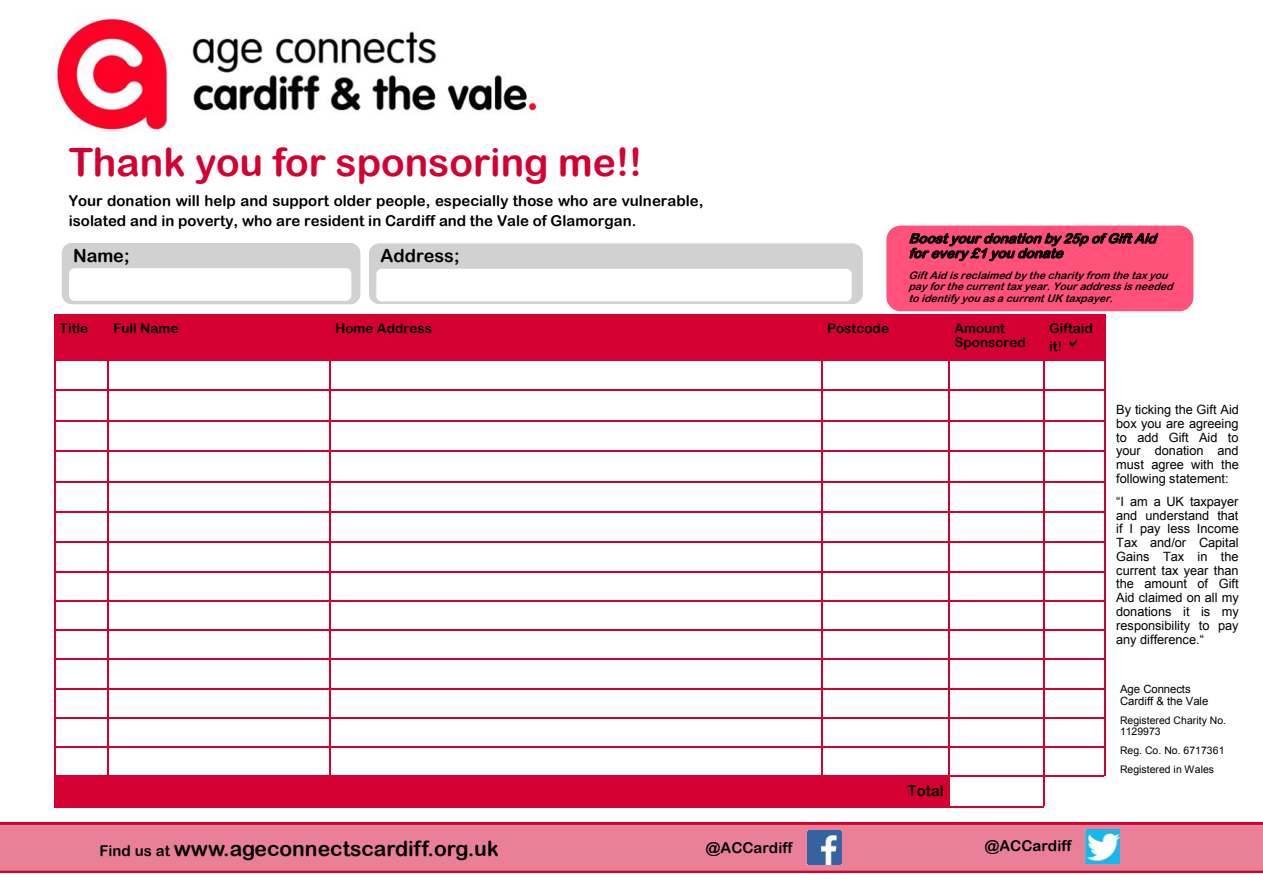
<style>
.page{position:relative;width:1263px;height:893px;background:#fff}
.page>*{position:absolute;margin:0;border:0;box-sizing:border-box;transform-origin:0 0}
.t1{font:39px "Arial Rounded MT Bold";color:#d50032}
.t2{font:21px "Arial Rounded MT Bold";color:#000}
.t3{font:18px "Arial Rounded MT Bold";color:#000}
.t4{font:15px/20.7px "Arial Rounded MT Bold";color:#000}
.t5{font:13.5px/14.5px "Arial Rounded MT Bold";color:#000}
.t6{font:italic 13.5px/14.7px "Arial Rounded MT Bold";color:#000}
.t7{font:12.75px/13.8px "Arial";letter-spacing:-.005em;color:#000;text-align:justify}
.t8{font:11.4px/12.5px "Arial";color:#000}
.t9{font:italic 10.5px/11.4px "Arial Rounded MT Bold";color:#000}
.t10{font:10.5px/11.6px "Arial";color:#000}
.s1{font-size:15px}
</style>
<div class="page">
<img style="left:56px;top:15px;width:482px;height:117px">
<div style="left:62px;top:243px;width:298px;height:61px;background:#d1d1d1"></div>
<div style="left:69px;top:268px;width:282px;height:33px;background:#fff;border-radius:5px"></div>
<svg style="left:369px;top:244px;width:494px;height:60px;background:#d2d2d2"></svg>
<div style="left:376px;top:269px;width:476px;height:32px;background:#fff;border-radius:5px"></div>
<div style="left:54px;top:315px;width:54px;height:45px;background:#d50032"></div>
<div style="left:108px;top:315px;width:222px;height:45px;background:#d50032"></div>
<div style="left:330px;top:315px;width:492px;height:45px;background:#d50032"></div>
<div style="left:822px;top:315px;width:127px;height:45px;background:#d50032"></div>
<div style="left:949px;top:315px;width:95px;height:45px;background:#d50032"></div>
<div style="left:1044px;top:315px;width:61px;height:45px;background:#d50032"></div>
<div style="left:54px;top:776px;width:54px;height:32px;background:#d50032"></div>
<div style="left:108px;top:776px;width:222px;height:32px;background:#d50032"></div>
<div style="left:330px;top:776px;width:492px;height:32px;background:#d50032"></div>
<div style="left:822px;top:776px;width:127px;height:32px;background:#d50032"></div>
<hr style="left:54px;top:360px;width:2px;height:416px;background:#d50032">
<hr style="left:108px;top:361px;width:1px;height:414px;background:#d50032">
<hr style="left:329px;top:361px;width:2px;height:414px;background:#d50032">
<hr style="left:821px;top:361px;width:2px;height:414px;background:#d50032">
<hr style="left:948px;top:361px;width:2px;height:414px;background:#d50032">
<hr style="left:1043px;top:361px;width:2px;height:268px;background:#d50032">
<hr style="left:1104px;top:360px;width:1px;height:270px;background:#d50032">
<hr style="left:1043px;top:631px;width:2px;height:144px;background:#d50032">
<hr style="left:1104px;top:630px;width:1px;height:146px;background:#d50032">
<hr style="left:948px;top:777px;width:2px;height:29px;background:#d50032">
<hr style="left:1043px;top:777px;width:2px;height:29px;background:#d50032">
<hr style="left:55px;top:359px;width:1049px;height:2px;background:#d50032">
<hr style="left:55px;top:390px;width:1049px;height:1px;background:#d50032">
<hr style="left:55px;top:420px;width:1049px;height:2px;background:#d50032">
<hr style="left:55px;top:451px;width:1049px;height:1px;background:#d50032">
<hr style="left:55px;top:481px;width:1049px;height:2px;background:#d50032">
<hr style="left:55px;top:511px;width:1049px;height:2px;background:#d50032">
<hr style="left:55px;top:542px;width:1049px;height:1px;background:#d50032">
<hr style="left:55px;top:571px;width:1049px;height:1px;background:#d50032">
<hr style="left:55px;top:600px;width:1049px;height:2px;background:#d50032">
<hr style="left:55px;top:629px;width:989px;height:2px;background:#d50032">
<hr style="left:1044px;top:629px;width:60px;height:2px;background:#d50032">
<hr style="left:55px;top:658px;width:894px;height:2px;background:#d50032">
<hr style="left:949px;top:658px;width:95px;height:2px;background:#d50032">
<hr style="left:1044px;top:658px;width:60px;height:2px;background:#d50032">
<hr style="left:55px;top:688px;width:53px;height:1px;background:#d50032">
<hr style="left:108px;top:688px;width:222px;height:1px;background:#d50032">
<hr style="left:330px;top:688px;width:492px;height:1px;background:#d50032">
<hr style="left:822px;top:688px;width:127px;height:1px;background:#d50032">
<hr style="left:949px;top:688px;width:95px;height:1px;background:#d50032">
<hr style="left:1044px;top:688px;width:60px;height:1px;background:#d50032">
<hr style="left:55px;top:717px;width:53px;height:2px;background:#d50032">
<hr style="left:108px;top:717px;width:222px;height:2px;background:#d50032">
<hr style="left:330px;top:717px;width:492px;height:2px;background:#d50032">
<hr style="left:822px;top:717px;width:127px;height:2px;background:#d50032">
<hr style="left:949px;top:717px;width:95px;height:2px;background:#d50032">
<hr style="left:1044px;top:717px;width:60px;height:2px;background:#d50032">
<hr style="left:55px;top:746px;width:53px;height:2px;background:#d50032">
<hr style="left:108px;top:746px;width:222px;height:2px;background:#d50032">
<hr style="left:330px;top:746px;width:492px;height:2px;background:#d50032">
<hr style="left:822px;top:746px;width:127px;height:2px;background:#d50032">
<hr style="left:949px;top:746px;width:95px;height:2px;background:#d50032">
<hr style="left:1044px;top:746px;width:60px;height:2px;background:#d50032">
<hr style="left:55px;top:775px;width:53px;height:2px;background:#d50032">
<hr style="left:108px;top:775px;width:222px;height:2px;background:#d50032">
<hr style="left:330px;top:775px;width:492px;height:2px;background:#d50032">
<hr style="left:822px;top:775px;width:127px;height:2px;background:#d50032">
<hr style="left:949px;top:775px;width:95px;height:2px;background:#d50032">
<hr style="left:1044px;top:775px;width:60px;height:2px;background:#d50032">
<hr style="left:949px;top:806px;width:95px;height:2px;background:#d50032">
<svg style="left:0;top:823px;width:1263px;height:50px;background:#e8748e"></svg>
<img style="left:807px;top:830px;width:34px;height:34px">
<img style="left:1085px;top:829px;width:35px;height:35px">
<div style="left:886px;top:226px;width:307px;height:85px;background:#ff517a;border-radius:14px"></div>
<svg style="left:909px;top:225px;width:249px;height:37px"></svg>
<h1 class="t1" style="left:69px;top:139px;width:575px">Thank you for sponsoring me!!</h1>
<p class="t4" style="left:69px;top:190px;width:636px">Your donation will help and support older people, especially those who are vulnerable, isolated and in poverty, who are resident in Cardiff and the Vale of Glamorgan.</p>
<h3 class="t3" style="left:73px;top:245px;width:58px">Name;</h3>
<h3 class="t3" style="left:380px;top:245px;width:81px">Address;</h3>
<p class="t6" style="left:908px;top:231px;width:254px">Boostyourdonationby25pofGiftAid forevery£1youdonate</p>
<p class="t9" style="left:908px;top:269px;width:270px">GiftAidisreclaimedbythecharityfrom thetaxyou payforthecurrenttaxyear.Youraddressisneeded toidentifyyouasacurrentUK taxpayer.</p>
<p class="t5" style="left:60px;top:321px;width:30px">Title</p>
<p class="t5" style="left:113px;top:321px;width:67px">Full Name</p>
<p class="t5" style="left:335px;top:321px;width:98px">Home Address</p>
<p class="t5" style="left:827px;top:321px;width:63px">Postcode</p>
<p class="t5" style="left:954px;top:320px;width:73px">Amount<br>Sponsored</p>
<p class="t5" style="left:1049px;top:318px;width:45px;line-height:18.1px">Giftaid it!</p>
<p class="t4" style="left:907px;top:780px;width:38px">Total</p>
<h2 class="t2" style="left:100px;top:836px;width:401px"><span class="s1">Find us at</span> www.ageconnectscardiff.org.uk</h2>
<p class="t4" style="left:706px;top:837px;width:88px">@ACCardiff</p>
<p class="t4" style="left:985px;top:835px;width:88px">@ACCardiff</p>
<p class="t7" style="left:1116px;top:403px;width:124px">By ticking the Gift Aid box you are agreeing to add Gift Aid to your donation and must agree with the following statement:</p>
<p class="t7" style="left:1116px;top:494px;width:124px">“I am a UK taxpayer and understand that if I pay less Income Tax and/or Capital Gains Tax in the current tax year than the amount of Gift Aid claimed on all my donations it is my responsibility to pay any difference.“</p>
<p class="t8" style="left:1120px;top:682px;width:90px">Age Connects<br>Cardiff &amp; the Vale</p>
<p class="t10" style="left:1120px;top:714px;width:107px">Registered Charity No.<br>1129973</p>
<p class="t10" style="left:1120px;top:741px;width:106px;line-height:19.2px">Reg. Co. No. 6717361<br>Registered in Wales</p>
</div>
